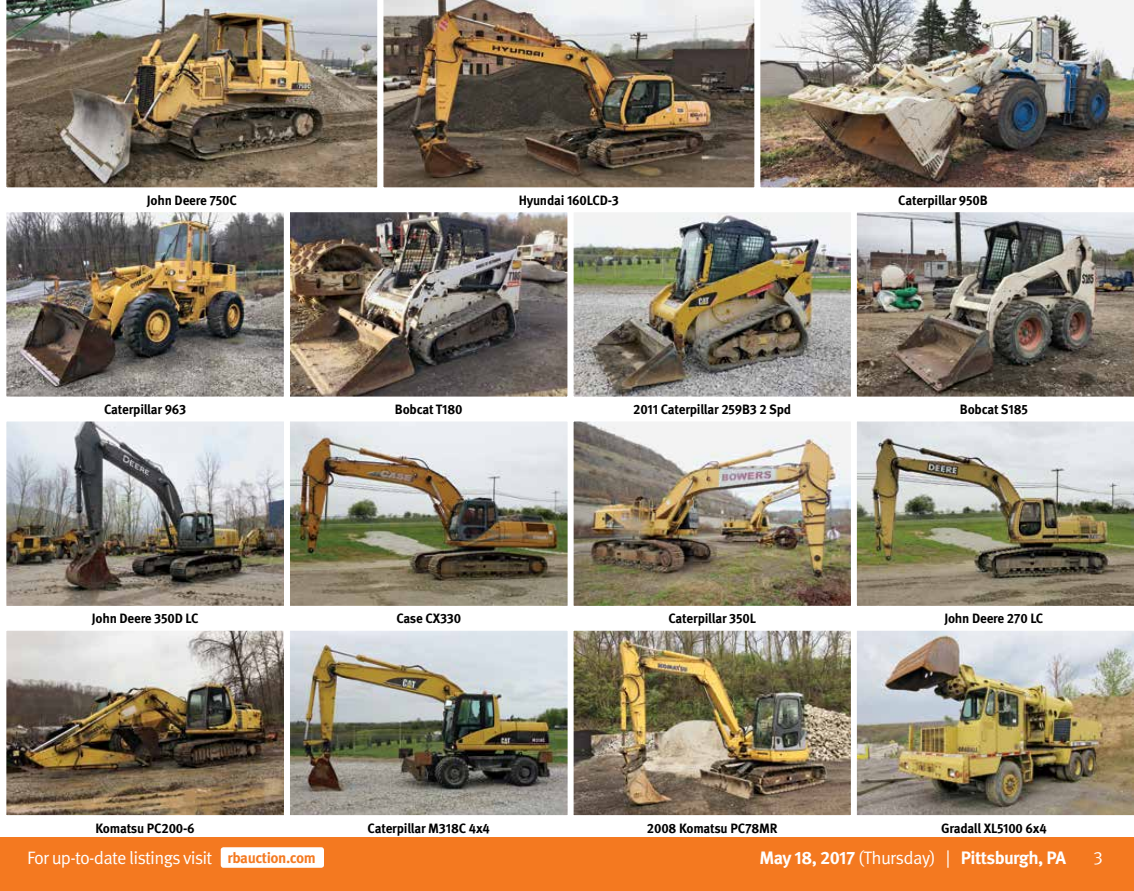
<style>
.page{position:relative;width:1134px;height:891px;background:#fff}
.page>*{position:absolute;margin:0;border:0;box-sizing:border-box;transform-origin:0 0}
.t1{font:18px "Meta Pro";letter-spacing:-.045em;color:#fff}
.t2{font:700 18px "Meta Pro";letter-spacing:-.035em;color:#fff}
.t3{font:700 13.5px "Meta Pro";letter-spacing:-.015em;color:#000}
.s1{font-weight:700;font-size:15px;color:#f47920}
.s2{font-weight:400}
</style>
<div class="page">
<div style="left:0;top:837px;width:1134px;height:54px;background:#f47920"></div>
<img style="left:6px;top:0;width:372px;height:188px">
<img style="left:291px;top:213px;width:275px;height:183px">
<div style="left:287px;top:209px;width:283px;height:191px;border:3px solid #fff"></div>
<img style="left:7px;top:213px;width:276px;height:183px">
<div style="left:3px;top:209px;width:284px;height:191px;border:3px solid #fff"></div>
<img style="left:383px;top:0;width:372px;height:188px">
<img style="left:760px;top:0;width:374px;height:188px">
<img style="left:575px;top:213px;width:275px;height:183px">
<div style="left:571px;top:209px;width:283px;height:191px;border:3px solid #fff"></div>
<img style="left:856px;top:212px;width:278px;height:185px">
<img style="left:291px;top:422px;width:276px;height:183px">
<div style="left:287px;top:418px;width:284px;height:191px;border:3px solid #fff"></div>
<img style="left:7px;top:422px;width:276px;height:183px">
<div style="left:3px;top:418px;width:284px;height:191px;border:3px solid #fff"></div>
<img style="left:291px;top:632px;width:276px;height:182px">
<div style="left:287px;top:628px;width:284px;height:190px;border:3px solid #fff"></div>
<img style="left:7px;top:632px;width:276px;height:182px">
<div style="left:3px;top:628px;width:284px;height:190px;border:3px solid #fff"></div>
<img style="left:575px;top:422px;width:275px;height:183px">
<div style="left:571px;top:418px;width:283px;height:191px;border:3px solid #fff"></div>
<img style="left:856px;top:421px;width:278px;height:185px">
<img style="left:575px;top:632px;width:275px;height:182px">
<div style="left:571px;top:628px;width:283px;height:190px;border:3px solid #fff"></div>
<img style="left:856px;top:630px;width:278px;height:186px">
<div style="left:221px;top:847px;width:103px;height:21px;background:#fff;border-radius:3px"></div>
<p class="t3" style="left:147px;top:190px;width:92px">John Deere 750C</p>
<p class="t3" style="left:519px;top:190px;width:102px">Hyundai 160LCD-3</p>
<p class="t3" style="left:898px;top:190px;width:91px">Caterpillar 950B</p>
<p class="t3" style="left:104px;top:399px;width:84px">Caterpillar 963</p>
<p class="t3" style="left:395px;top:399px;width:69px">Bobcat T180</p>
<p class="t3" style="left:633px;top:399px;width:160px">2011 Caterpillar 259B3 2 Spd</p>
<p class="t3" style="left:960px;top:399px;width:70px">Bobcat S185</p>
<p class="t3" style="left:92px;top:608px;width:108px">John Deere 350D LC</p>
<p class="t3" style="left:396px;top:608px;width:66px">Case CX330</p>
<p class="t3" style="left:669px;top:608px;width:89px">Caterpillar 350L</p>
<p class="t3" style="left:944px;top:608px;width:101px">John Deere 270 LC</p>
<p class="t3" style="left:96px;top:817px;width:101px">Komatsu PC200-6</p>
<p class="t3" style="left:368px;top:817px;width:124px">Caterpillar M318C 4x4</p>
<p class="t3" style="left:647px;top:817px;width:132px">2008 Komatsu PC78MR</p>
<p class="t3" style="left:941px;top:817px;width:107px">Gradall XL5100 6x4</p>
<h1 class="t1" style="left:27px;top:844px;width:290px">For up-to-date listings visit <span class="s1">rbauction.com</span></h1>
<h1 class="t2" style="left:759px;top:844px;width:308px">May 18, 2017 <span class="s2">(Thursday) |</span> Pittsburgh, PA</h1>
<h1 class="t1" style="left:1094px;top:844px;width:11px">3</h1>
</div>
